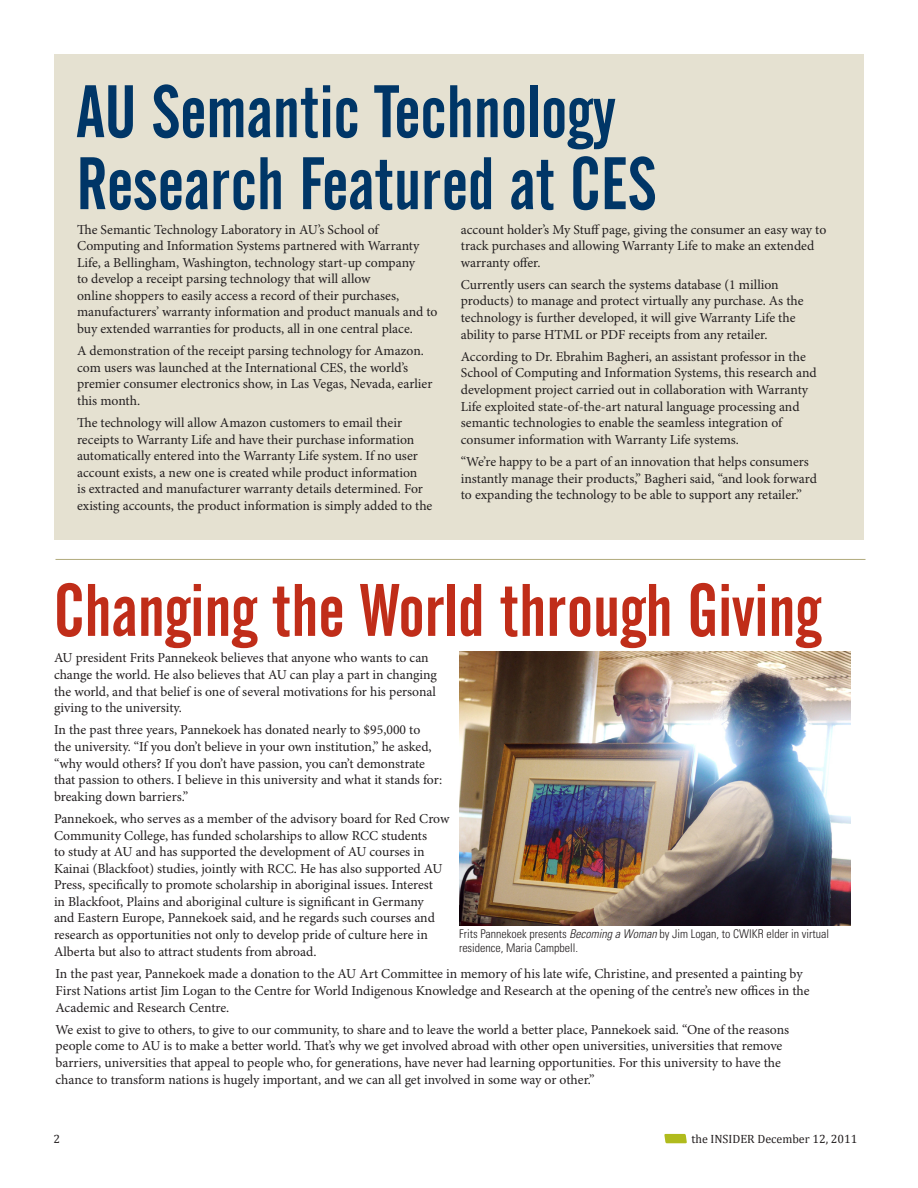
<style>
.page{position:relative;width:918px;height:1188px;background:#fff}
.page>*{position:absolute;margin:0;border:0;box-sizing:border-box;transform-origin:0 0}
.t1{font:73.5px/72px "Alternate Gothic No 2 BT";color:#003667}
.t2{font:73.5px "Alternate Gothic No 2 BT";color:#c02d19}
.t3{font:13.65px/16.5px "Minion Pro";letter-spacing:-.005em;color:#231f20}
.t4{font:300 condensed 12px/14.4px "Univers";color:#231f20}
.t5{font:12px "Cambria";color:#231f20}
.s1{font-style:italic}
</style>
<div class="page">
<svg style="left:664px;top:1134px;width:23px;height:9px"></svg>
<div style="left:54px;top:54px;width:810px;height:486px;background:#e5e1d1"></div>
<img style="left:459px;top:651px;width:391px;height:274px">
<hr style="left:56px;top:559px;width:810px;height:1px;background:#b1aa7d">
<p class="t1" style="left:76px;top:77px;width:582px">AU Semantic Technology<br>Research Featured at CES</p>
<p class="t3" style="left:77px;top:221px;width:362px">The Semantic Technology Laboratory in AU’s School of Computing and Information Systems partnered with Warranty Life, a Bellingham, Washington, technology start-up company<br>to develop a receipt parsing technology that will allow<br>online shoppers to easily access a record of their purchases, manufacturers’ warranty information and product manuals and to buy extended warranties for products, all in one central place.</p>
<p class="t3" style="left:77px;top:343px;width:357px">A demonstration of the receipt parsing technology for Amazon. com users was launched at the International CES, the world’s premier consumer electronics show, in Las Vegas, Nevada, earlier this month.</p>
<p class="t3" style="left:77px;top:415px;width:357px">The technology will allow Amazon customers to email their receipts to Warranty Life and have their purchase information automatically entered into the Warranty Life system. If no user account exists, a new one is created while product information<br>is extracted and manufacturer warranty details determined. For existing accounts, the product information is simply added to the</p>
<p class="t3" style="left:461px;top:221px;width:367px">account holder’s My Stuff page, giving the consumer an easy way to track purchases and allowing Warranty Life to make an extended warranty offer.</p>
<p class="t3" style="left:461px;top:277px;width:344px">Currently users can search the systems database (1 million products) to manage and protect virtually any purchase. As the technology is further developed, it will give Warranty Life the ability to parse HTML or PDF receipts from any retailer.</p>
<p class="t3" style="left:461px;top:349px;width:357px">According to Dr. Ebrahim Bagheri, an assistant professor in the School of Computing and Information Systems, this research and development project carried out in collaboration with Warranty Life exploited state-of-the-art natural language processing and semantic technologies to enable the seamless integration of consumer information with Warranty Life systems.</p>
<p class="t3" style="left:461px;top:454px;width:358px">“We’re happy to be a part of an innovation that helps consumers instantly manage their products,” Bagheri said, “and look forward to expanding the technology to be able to support any retailer.”</p>
<p class="t2" style="left:54px;top:570px;width:768px">Changing the World through Giving</p>
<p class="t3" style="left:54px;top:650px;width:385px">AU president Frits Pannekeok believes that anyone who wants to can change the world. He also believes that AU can play a part in changing the world, and that belief is one of several motivations for his personal giving to the university.</p>
<p class="t3" style="left:54px;top:722px;width:390px">In the past three years, Pannekoek has donated nearly to $95,000 to<br>the university. “If you don’t believe in your own institution,” he asked, “why would others? If you don’t have passion, you can’t demonstrate that passion to others. I believe in this university and what it stands for: breaking down barriers.”</p>
<p class="t3" style="left:54px;top:811px;width:397px">Pannekoek, who serves as a member of the advisory board for Red Crow Community College, has funded scholarships to allow RCC students<br>to study at AU and has supported the development of AU courses in Kainai (Blackfoot) studies, jointly with RCC. He has also supported AU Press, specifically to promote scholarship in aboriginal issues. Interest<br>in Blackfoot, Plains and aboriginal culture is significant in Germany<br>and Eastern Europe, Pannekoek said, and he regards such courses and research as opportunities not only to develop pride of culture here in Alberta but also to attract students from abroad.</p>
<p class="t3" style="left:56px;top:966px;width:756px">In the past year, Pannekoek made a donation to the AU Art Committee in memory of his late wife, Christine, and presented a painting by<br>First Nations artist Jim Logan to the Centre for World Indigenous Knowledge and Research at the opening of the centre’s new offices in the<br>Academic and Research Centre.</p>
<p class="t3" style="left:56px;top:1022px;width:735px">We exist to give to others, to give to our community, to share and to leave the world a better place, Pannekoek said. “One of the reasons people come to AU is to make a better world. That’s why we get involved abroad with other open universities, universities that remove barriers, universities that appeal to people who, for generations, have never had learning opportunities. For this university to have the chance to transform nations is hugely important, and we can all get involved in some way or other.”</p>
<p class="t4" style="left:459px;top:927px;width:372px">Frits Pannekoek presents <span class="s1">Becoming a Woman</span> by Jim Logan, to CWIKR elder in virtual residence, Maria Campbell.</p>
<p class="t5" style="left:53px;top:1132px;width:8px">2</p>
<p class="t5" style="left:691px;top:1132px;width:167px">the INSIDER December 12, 2011</p>
</div>
